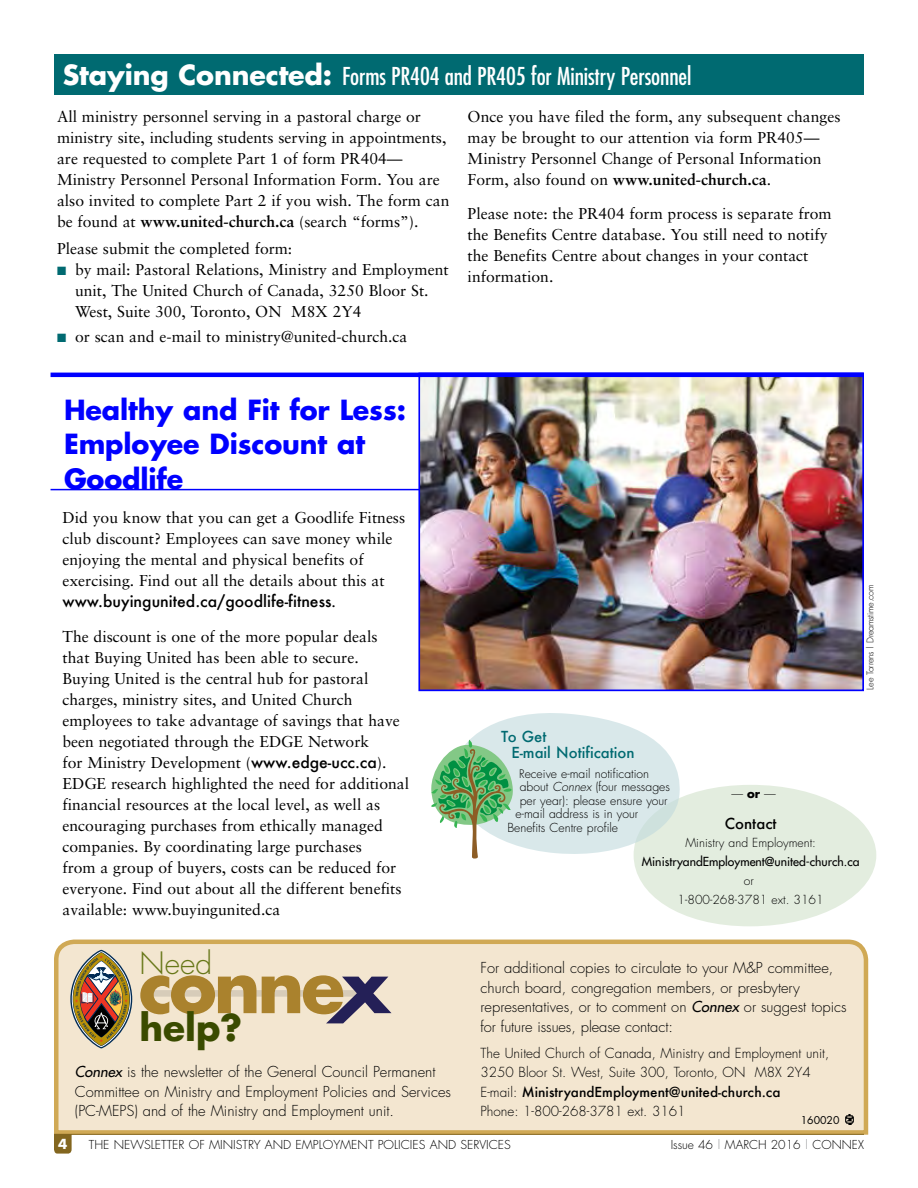
<style>
.page{position:relative;width:918px;height:1188px;background:#fff}
.page>*{position:absolute;margin:0;border:0;box-sizing:border-box;transform-origin:0 0}
.t1{font:700 36px "Futura";color:#3a4b00}
.t2{font:300 30px "Futura";color:#677718}
.H1_smaller{font:700 27px/34.5px "Futura";letter-spacing:-.005em;color:#00f}
.H1_smaller-2{font:condensed 24px "Futura";letter-spacing:-.005em;color:#fff}
.T1{font:15.75px/21px "Sabon";color:#000}
.Sidebar_head3{font:500 14.85px/16.2px "Futura";color:#006a71}
.sidebar_text{font:500 14.85px "Futura";color:#000}
.sidebar_text-2{font:300 14.7px/19.5px "Futura";color:#000}
.sidebar_text-3{font:300 13.5px/19.5px "Futura";color:#000}
.T1-2{font:700 13.5px "Futura";color:#fff}
.sidebar_text-4{font:300 12.15px "Futura";color:#000}
.sidebar_text-5{font:12.15px "Futura";color:#000}
.t3{font:300 12px "Futura";color:#000}
.sidebar_text-6{font:300 11.7px "Futura";color:#000}
.t4{font:10.5px "Futura";color:#000}
.Photo_Caption{font:300 9px "Futura";letter-spacing:-.025em;color:#000}
.s1{font-weight:700;font-stretch:normal;font-size:27px}
.s2{font-weight:700}
.s3{color:#006a71}
.s4{font-family:"Futura";font-weight:500}
.s5{font-weight:400;font-style:italic}
.s6{font-size:11.55px}
.s7{font-style:italic}
.s8{font-weight:500}
.s9{color:#939598}
</style>
<div class="page">
<div style="left:54px;top:939px;width:815px;height:196px;background:#f3e6d0"></div>
<hr style="left:54px;top:1134px;width:810px;height:1px;background:#83661f">
<svg style="left:54px;top:1135px;width:18px;height:19px"></svg>
<svg style="left:70px;top:950px;width:62px;height:98px"></svg>
<svg style="left:256px;top:990px;width:6px;height:7px"></svg>
<svg style="left:140px;top:975px;width:116px;height:39px"></svg>
<svg style="left:262px;top:975px;width:130px;height:48px"></svg>
<svg style="left:844px;top:1115px;width:10px;height:10px"></svg>
<div style="left:54px;top:54px;width:810px;height:40px;background:#006a71"></div>
<div style="left:633px;top:785px;width:243px;height:142px;background:#e3eddf;border-radius:50%"></div>
<svg style="left:431px;top:713px;width:252px;height:146px"></svg>
<img style="left:421px;top:377px;width:440px;height:311px">
<div style="left:418px;top:373px;width:446px;height:318px;border:2px solid #00f"></div>
<hr style="left:51px;top:489px;width:368px;height:1px;background:#00f">
<hr style="left:51px;top:373px;width:813px;height:4px;background:#00f">
<p class="H1_smaller-2" style="left:63px;top:61px;width:630px"><span class="s1">Staying Connected:</span> Forms PR404 and PR405 for Ministry Personnel</p>
<p class="T1" style="left:57px;top:106px;width:394px">All ministry personnel serving in a pastoral charge or ministry site, including students serving in appointments, are requested to complete Part 1 of form PR404— Ministry Personnel Personal Information Form. You are also invited to complete Part 2 if you wish. The form can be found at <span class="s2">www.united-church.ca</span> (search “forms”).</p>
<p class="T1" style="left:57px;top:238px;width:237px">Please submit the completed form:</p>
<p class="T1" style="left:75px;top:259px;width:375px;text-indent:-18px"><span class="s3">■</span> by mail: Pastoral Relations, Ministry and Employment unit, The United Church of Canada, 3250 Bloor St.<br>West, Suite 300, Toronto, ON M8X 2Y4</p>
<p class="T1" style="left:57px;top:326px;width:352px"><span class="s3">■</span> or scan and e-mail to ministry@united-church.ca</p>
<p class="T1" style="left:468px;top:106px;width:374px">Once you have filed the form, any subsequent changes may be brought to our attention via form PR405— Ministry Personnel Change of Personal Information Form, also found on <span class="s2">www.united-church.ca</span>.</p>
<p class="T1" style="left:468px;top:203px;width:366px">Please note: the PR404 form process is separate from the Benefits Centre database. You still need to notify the Benefits Centre about changes in your contact information.</p>
<p class="H1_smaller" style="left:64px;top:392px;width:343px">Healthy and Fit for Less:<br>Employee Discount at<br>Goodlife</p>
<p class="T1" style="left:63px;top:507px;width:344px">Did you know that you can get a Goodlife Fitness club discount? Employees can save money while enjoying the mental and physical benefits of exercising. Find out all the details about this at <span class="s4">www.buyingunited.ca/goodlife-fitness</span>.</p>
<p class="T1" style="left:63px;top:626px;width:348px">The discount is one of the more popular deals<br>that Buying United has been able to secure.<br>Buying United is the central hub for pastoral charges, ministry sites, and United Church employees to take advantage of savings that have been negotiated through the EDGE Network<br>for Ministry Development (<span class="s4">www.edge-ucc.ca</span>).<br>EDGE research highlighted the need for additional financial resources at the local level, as well as encouraging purchases from ethically managed companies. By coordinating large purchases<br>from a group of buyers, costs can be reduced for everyone. Find out about all the different benefits available: www.buyingunited.ca</p>
<h2 class="t2" style="left:140px;top:944px;width:74px">Need</h2>
<h1 class="t1" style="left:140px;top:1003px;width:104px">help?</h1>
<p class="sidebar_text-2" style="left:75px;top:1063px;width:378px"><span class="s5">Connex</span> is the newsletter of the General Council Permanent<br>Committee on Ministry and Employment Policies and Services (PC-MEPS) and of the Ministry and Employment unit.</p>
<p class="Photo_Caption" style="left:864px;top:690px;width:107px;rotate:-90deg">Lee Torrens | Dreamstime.com</p>
<p class="Sidebar_head3" style="left:511px;top:728px;width:125px;text-indent:-10px">To Get<br>E-mail Notification</p>
<p class="sidebar_text-4" style="left:519px;top:766px;width:132px"><span class="s6">R</span>eceive e-mail notification</p>
<p class="sidebar_text-4" style="left:520px;top:779px;width:152px">about <span class="s7">Connex</span> (four messages</p>
<p class="sidebar_text-4" style="left:520px;top:793px;width:149px">per year): please ensure your</p>
<p class="sidebar_text-4" style="left:516px;top:806px;width:124px">e-mail address is in your</p>
<p class="sidebar_text-4" style="left:507px;top:820px;width:112px">Benefits Centre profile</p>
<p class="sidebar_text-6" style="left:732px;top:787px;width:46px">— <span class="s2">or</span> —</p>
<p class="sidebar_text" style="left:725px;top:813px;width:53px">Contact</p>
<p class="sidebar_text-4" style="left:685px;top:835px;width:132px">Ministry and Employment:</p>
<p class="sidebar_text-5" style="left:642px;top:853px;width:219px">MinistryandEmployment@united-church.ca</p>
<p class="sidebar_text-4" style="left:744px;top:872px;width:12px">or</p>
<p class="sidebar_text-4" style="left:678px;top:892px;width:148px">1-800-268-3781 ext. 3161</p>
<p class="sidebar_text-2" style="left:481px;top:958px;width:368px">For additional copies to circulate to your M&amp;P committee, church board, congregation members, or presbytery representatives, or to comment on <span class="s5">Connex</span> or suggest topics for future issues, please contact:</p>
<p class="sidebar_text-3" style="left:481px;top:1043px;width:350px">The United Church of Canada, Ministry and Employment unit, 3250 Bloor St. West, Suite 300, Toronto, ON M8X 2Y4<br>E-mail: <span class="s8">MinistryandEmployment@united-church.ca<br></span>Phone: 1-800-268-3781 ext. 3161</p>
<p class="t4" style="left:801px;top:1113px;width:40px">160020</p>
<p class="T1-2" style="left:58px;top:1135px;width:11px">4</p>
<p class="t3" style="left:89px;top:1137px;width:424px">THE NEWSLETTER OF MINISTRY AND EMPLOYMENT POLICIES AND SERVICES</p>
<p class="t3" style="left:671px;top:1137px;width:195px">Issue 46 <span class="s9">|</span> MARCH 2016 <span class="s9">|</span> CONNEX</p>
</div>
